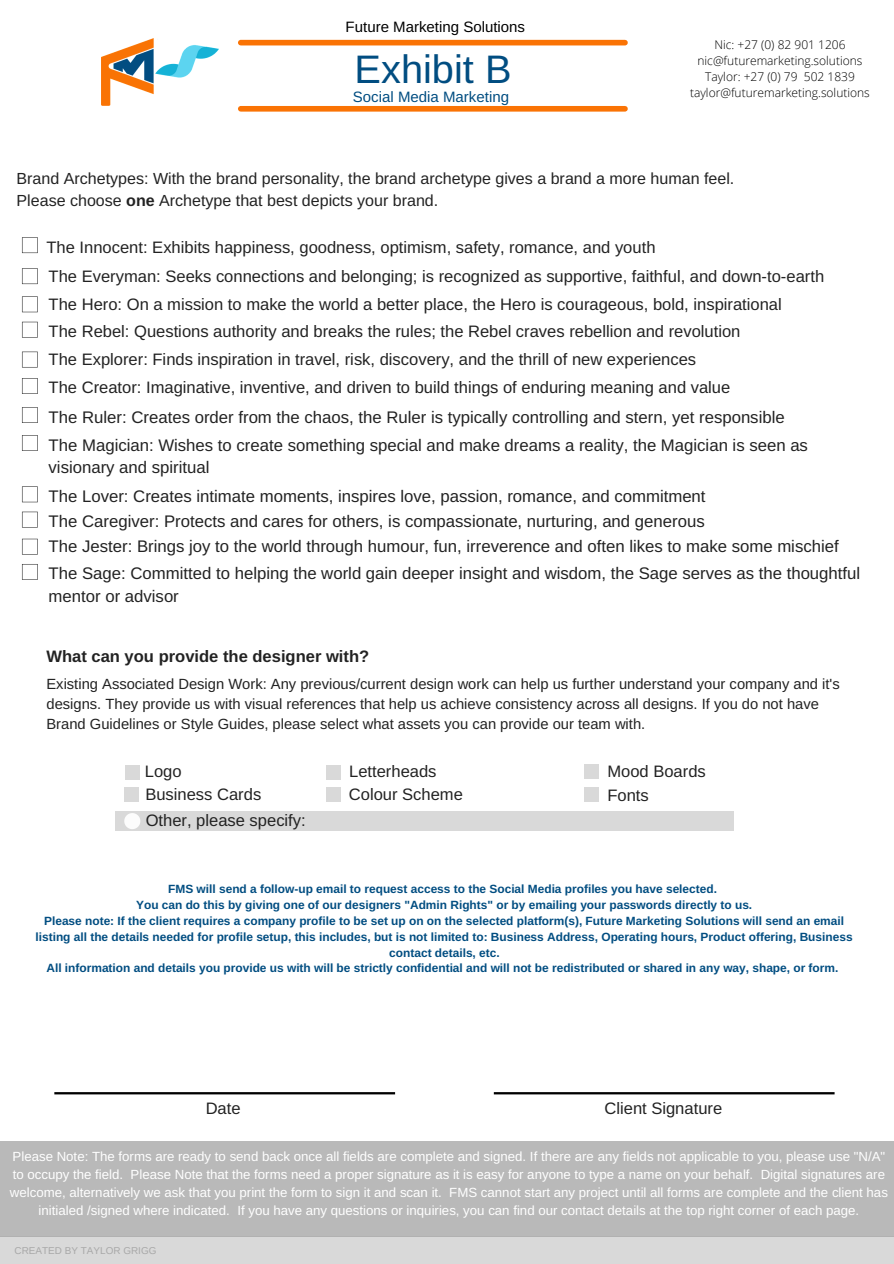
<style>
.page{position:relative;width:894px;height:1264px;background:#fff}
.page>*{position:absolute;margin:0;border:0;box-sizing:border-box;transform-origin:0 0}
.t1{font:39.75px "Arimo";color:#014d81}
.t2{font:16.8px/22.8px "Arimo";color:#222}
.t3{font:16.5px "Arimo";color:#222}
.t4{font:700 16.5px "Arimo";color:#222}
.t5{font:16.05px "Arimo";color:#222}
.t6{font:15px "Arimo";color:#000}
.t7{font:15px "Arimo";color:#014d81}
.t8{font:14.7px/20.2px "Arimo";color:#222}
.t9{font:13.2px/18px "Arimo";color:#fff;text-align:center}
.t10{font:300 12px "Open Sans";color:#000}
.t11{font:700 11.85px/15.9px "Arimo";color:#014d81;text-align:center}
.t12{font:9.9px "Arimo";color:#a8a8a8}
.s1{font-weight:700}
</style>
<div class="page">
<svg style="left:493px;top:1092px;width:341px;height:2px"></svg>
<svg style="left:54px;top:1092px;width:341px;height:2px"></svg>
<div style="left:0;top:1236px;width:893px;height:27px;background:#d9d9d9"></div>
<div style="left:0;top:1140px;width:893px;height:96px;background:#b9b9b9"></div>
<svg style="left:22px;top:237px;width:16px;height:16px"></svg>
<svg style="left:22px;top:268px;width:16px;height:16px"></svg>
<svg style="left:22px;top:296px;width:16px;height:16px"></svg>
<svg style="left:22px;top:322px;width:16px;height:15px"></svg>
<svg style="left:22px;top:351px;width:16px;height:16px"></svg>
<svg style="left:22px;top:378px;width:16px;height:16px"></svg>
<svg style="left:22px;top:407px;width:16px;height:16px"></svg>
<svg style="left:22px;top:435px;width:16px;height:16px"></svg>
<svg style="left:22px;top:486px;width:16px;height:16px"></svg>
<svg style="left:22px;top:511px;width:16px;height:16px"></svg>
<svg style="left:22px;top:539px;width:16px;height:15px"></svg>
<svg style="left:22px;top:564px;width:16px;height:15px"></svg>
<img style="left:102px;top:38px;width:117px;height:68px">
<div style="left:241px;top:106px;width:383px;height:6px;background:#fa7304"></div>
<div style="left:241px;top:40px;width:383px;height:5px;background:#fa7304"></div>
<div style="left:125px;top:764px;width:14px;height:15px;background:#d9d9d9"></div>
<div style="left:124px;top:787px;width:15px;height:14px;background:#d9d9d9"></div>
<div style="left:326px;top:764px;width:14px;height:15px;background:#d9d9d9"></div>
<div style="left:326px;top:787px;width:14px;height:14px;background:#d9d9d9"></div>
<div style="left:584px;top:764px;width:14px;height:15px;background:#d9d9d9"></div>
<div style="left:584px;top:787px;width:14px;height:15px;background:#d9d9d9"></div>
<div style="left:115px;top:811px;width:618px;height:20px;background:#d9d9d9"></div>
<svg style="left:124px;top:813px;width:16px;height:16px"></svg>
<p class="t6" style="left:345px;top:18px;width:181px">Future Marketing Solutions</p>
<p class="t1" style="left:354px;top:47px;width:158px">Exhibit B</p>
<p class="t7" style="left:353px;top:88px;width:157px">Social Media Marketing</p>
<p class="t10" style="left:714px;top:36px;width:132px">Nic: +27 (0) 82 901 1206</p>
<p class="t10" style="left:697px;top:52px;width:166px">nic@futuremarketing.solutions</p>
<p class="t10" style="left:705px;top:68px;width:151px">Taylor: +27 (0) 79 502 1839</p>
<p class="t10" style="left:690px;top:84px;width:181px">taylor@futuremarketing.solutions</p>
<p class="t5" style="left:17px;top:169px;width:719px">Brand Archetypes: With the brand personality, the brand archetype gives a brand a more human feel.</p>
<p class="t5" style="left:17px;top:191px;width:423px">Please choose <span class="s1">one</span> Archetype that best depicts your brand.</p>
<p class="t3" style="left:46px;top:237px;width:610px">The Innocent: Exhibits happiness, goodness, optimism, safety, romance, and youth</p>
<p class="t3" style="left:49px;top:267px;width:776px">The Everyman: Seeks connections and belonging; is recognized as supportive, faithful, and down-to-earth</p>
<p class="t3" style="left:49px;top:295px;width:734px">The Hero: On a mission to make the world a better place, the Hero is courageous, bold, inspirational</p>
<p class="t3" style="left:49px;top:322px;width:693px">The Rebel: Questions authority and breaks the rules; the Rebel craves rebellion and revolution</p>
<p class="t3" style="left:49px;top:350px;width:649px">The Explorer: Finds inspiration in travel, risk, discovery, and the thrill of new experiences</p>
<p class="t3" style="left:49px;top:378px;width:683px">The Creator: Imaginative, inventive, and driven to build things of enduring meaning and value</p>
<p class="t2" style="left:49px;top:405px;width:737px">The Ruler: Creates order from the chaos, the Ruler is typically controlling and stern, yet responsible</p>
<p class="t2" style="left:49px;top:433px;width:760px">The Magician: Wishes to create something special and make dreams a reality, the Magician is seen as visionary and spiritual</p>
<p class="t2" style="left:49px;top:484px;width:658px">The Lover: Creates intimate moments, inspires love, passion, romance, and commitment</p>
<p class="t2" style="left:49px;top:510px;width:657px">The Caregiver: Protects and cares for others, is compassionate, nurturing, and generous</p>
<p class="t2" style="left:49px;top:535px;width:791px">The Jester: Brings joy to the world through humour, fun, irreverence and often likes to make some mischief</p>
<p class="t2" style="left:49px;top:562px;width:812px">The Sage: Committed to helping the world gain deeper insight and wisdom, the Sage serves as the thoughtful mentor or advisor</p>
<p class="t4" style="left:46px;top:647px;width:324px">What can you provide the designer with?</p>
<p class="t8" style="left:46px;top:673px;width:794px">Existing Associated Design Work: Any previous/current design work can help us further understand your company and it's designs. They provide us with visual references that help us achieve consistency across all designs. If you do not have<br>Brand Guidelines or Style Guides, please select what assets you can provide our team with.</p>
<p class="t3" style="left:145px;top:762px;width:38px">Logo</p>
<p class="t3" style="left:349px;top:762px;width:89px">Letterheads</p>
<p class="t3" style="left:145px;top:784px;width:117px">Business Cards</p>
<p class="t3" style="left:349px;top:785px;width:115px">Colour Scheme</p>
<p class="t3" style="left:146px;top:810px;width:161px">Other, please specify:</p>
<p class="t3" style="left:607px;top:762px;width:100px">Mood Boards</p>
<p class="t3" style="left:607px;top:786px;width:43px">Fonts</p>
<p class="t11" style="left:168px;top:881px;width:550px">FMS will send a follow-up email to request access to the Social Media profiles you have selected.</p>
<p class="t11" style="left:136px;top:896px;width:617px">You can do this by giving one of our designers "Admin Rights" or by emailing your passwords directly to us.</p>
<p class="t11" style="left:36px;top:912px;width:818px">Please note: If the client requires a company profile to be set up on on the selected platform(s), Future Marketing Solutions will send an email listing all the details needed for profile setup, this includes, but is not limited to: Business Address, Operating hours, Product offering, Business contact details, etc.</p>
<p class="t11" style="left:46px;top:960px;width:793px">All information and details you provide us with will be strictly confidential and will not be redistributed or shared in any way, shape, or form.</p>
<p class="t3" style="left:205px;top:1099px;width:36px">Date</p>
<p class="t3" style="left:604px;top:1099px;width:119px">Client Signature</p>
<p class="t9" style="left:10px;top:1147px;width:879px">Please Note: The forms are ready to send back once all fields are complete and signed. If there are any fields not applicable to you, please use "N/A" to occupy the field. Please Note that the forms need a proper signature as it is easy for anyone to type a name on your behalf. Digital signatures are welcome, alternatively we ask that you print the form to sign it and scan it. FMS cannot start any project until all forms are complete and the client has initialed /signed where indicated. If you have any questions or inquiries, you can find our contact details at the top right corner of each page.</p>
<p class="t12" style="left:15px;top:1244px;width:143px">CREATED BY TAYLOR GRIGG</p>
</div>
